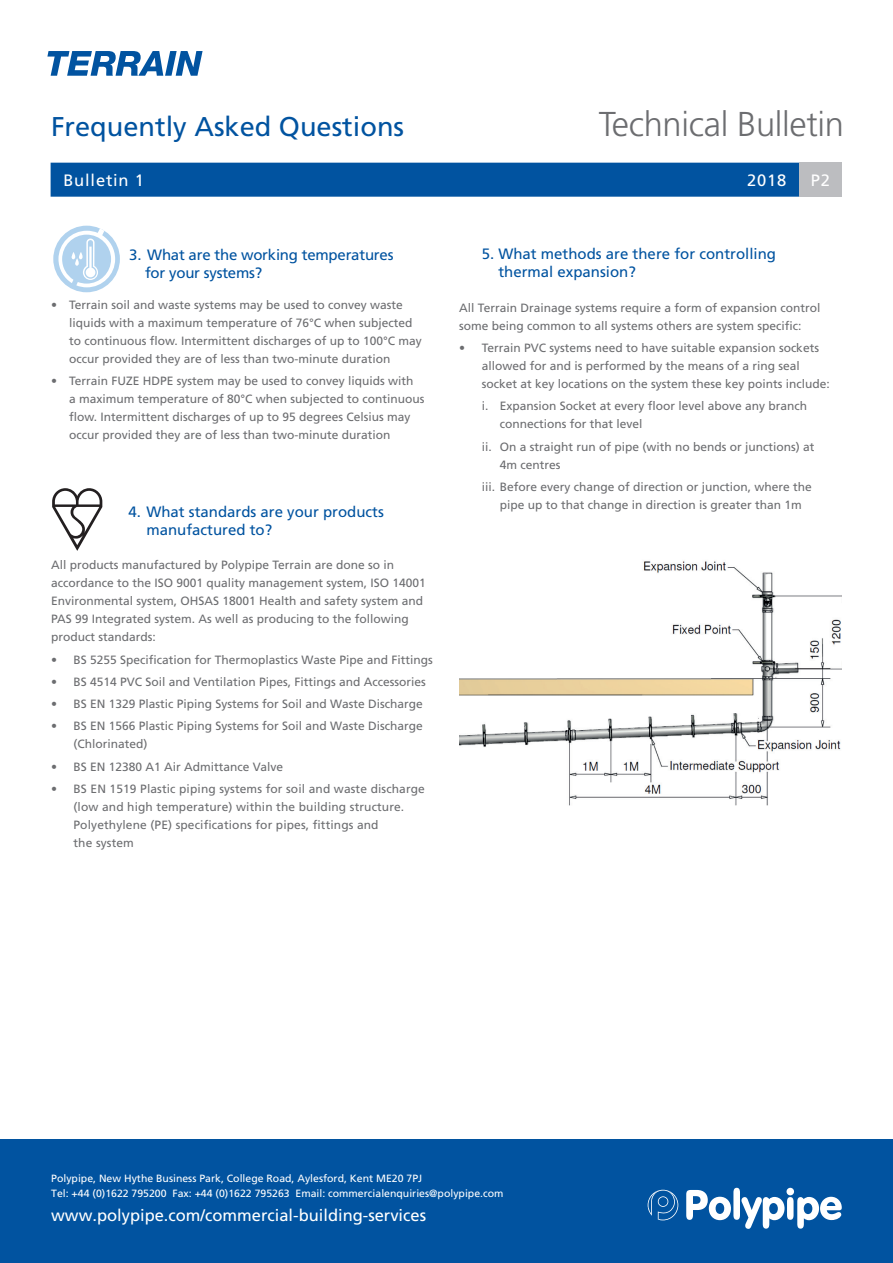
<style>
.page{position:relative;width:893px;height:1263px;background:#fff}
.page>*{position:absolute;margin:0;border:0;box-sizing:border-box;transform-origin:0 0}
.t1{font:300 34.5px "Frutiger LT Std";letter-spacing:-.01em;color:#6c6d70}
.t2{font:27.15px "Frutiger LT Std";color:#0153a0}
.t3{font:16.5px "Frutiger LT Std";color:#fff}
.t4{font:16.5px "Frutiger LT Std";letter-spacing:.05em;color:#fff}
.t5{font:15px/18px "Frutiger LT Std";color:#0153a0}
.t6{font:12px/18px "Frutiger LT Std";color:#6c6d70}
.t7{font:10.5px/15px "Frutiger LT Std";color:#fff}
.t8{font:9.9px "Humanist 777 BT Bold B";color:#231f20}
</style>
<div class="page">
<div style="left:51px;top:163px;width:748px;height:34px;background:#0153a0"></div>
<div style="left:799px;top:163px;width:42px;height:34px;background:#bcbdc0"></div>
<svg style="left:47px;top:51px;width:156px;height:25px"></svg>
<div style="left:0;top:1140px;width:893px;height:123px;background:#0153a0"></div>
<svg style="left:648px;top:1190px;width:30px;height:30px"></svg>
<svg style="left:686px;top:1188px;width:156px;height:41px"></svg>
<div style="left:53px;top:226px;width:67px;height:66px;background:#b0d2ee;border-radius:50%"></div>
<svg style="left:58px;top:228px;width:57px;height:59px"></svg>
<svg style="left:52px;top:488px;width:50px;height:63px"></svg>
<img style="left:459px;top:561px;width:383px;height:245px">
<h2 class="t2" style="left:51px;top:111px;width:355px">Frequently Asked Questions</h2>
<h1 class="t1" style="left:599px;top:105px;width:247px">Technical Bulletin</h1>
<h3 class="t4" style="left:63px;top:170px;width:82px">Bulletin 1</h3>
<h3 class="t3" style="left:747px;top:170px;width:41px">2018</h3>
<h3 class="t3" style="left:811px;top:170px;width:21px">P2</h3>
<p class="t5" style="left:145px;top:245px;width:250px;text-indent:-16px">3. What are the working temperatures for your systems?</p>
<p class="t6" style="left:69px;top:296px;width:354px;text-indent:-18px">• Terrain soil and waste systems may be used to convey waste liquids with a maximum temperature of 76°C when subjected to continuous flow. Intermittent discharges of up to 100°C may occur provided they are of less than two-minute duration</p>
<p class="t6" style="left:69px;top:372px;width:357px;text-indent:-18px">• Terrain FUZE HDPE system may be used to convey liquids with<br>a maximum temperature of 80°C when subjected to continuous flow. Intermittent discharges of up to 95 degrees Celsius may occur provided they are of less than two-minute duration</p>
<p class="t5" style="left:146px;top:503px;width:239px;text-indent:-18px">4. What standards are your products manufactured to?</p>
<p class="t8" style="left:54px;top:557px;width:47px">KM13476</p>
<p class="t6" style="left:51px;top:574px;width:376px">accordance to the ISO 9001 quality management system, ISO 14001<br>Environmental system, OHSAS 18001 Health and safety system and PAS 99 Integrated system. As well as producing to the following product standards:</p>
<p class="t6" style="left:51px;top:651px;width:383px">• BS 5255 Specification for Thermoplastics Waste Pipe and Fittings</p>
<p class="t6" style="left:51px;top:673px;width:376px">• BS 4514 PVC Soil and Ventilation Pipes, Fittings and Accessories</p>
<p class="t6" style="left:51px;top:695px;width:373px">• BS EN 1329 Plastic Piping Systems for Soil and Waste Discharge</p>
<p class="t6" style="left:74px;top:717px;width:351px;text-indent:-22px">• BS EN 1566 Plastic Piping Systems for Soil and Waste Discharge (Chlorinated)</p>
<p class="t6" style="left:51px;top:758px;width:233px">• BS EN 12380 A1 Air Admittance Valve</p>
<p class="t6" style="left:74px;top:780px;width:353px;text-indent:-22px">• BS EN 1519 Plastic piping systems for soil and waste discharge (low and high temperature) within the building structure.<br>Polyethylene (PE) specifications for pipes, fittings and<br>the system</p>
<p class="t6" style="left:51px;top:556px;width:345px">All products manufactured by Polypipe Terrain are done so in</p>
<p class="t5" style="left:498px;top:245px;width:279px;text-indent:-17px">5. What methods are there for controlling thermal expansion?</p>
<p class="t6" style="left:459px;top:299px;width:363px">All Terrain Drainage systems require a form of expansion control some being common to all systems others are system specific:</p>
<p class="t6" style="left:482px;top:339px;width:350px;text-indent:-22px">• Terrain PVC systems need to have suitable expansion sockets allowed for and is performed by the means of a ring seal socket at key locations on the system these key points include:</p>
<p class="t6" style="left:500px;top:397px;width:309px;text-indent:-18px">i. Expansion Socket at every floor level above any branch connections for that level</p>
<p class="t6" style="left:500px;top:437px;width:316px;text-indent:-18px">ii. On a straight run of pipe (with no bends or junctions) at<br>4m centres</p>
<p class="t6" style="left:500px;top:478px;width:314px;text-indent:-18px">iii. Before every change of direction or junction, where the pipe up to that change in direction is greater than 1m</p>
<p class="t7" style="left:51px;top:1170px;width:454px">Polypipe, New Hythe Business Park, College Road, Aylesford, Kent ME20 7PJ<br>Tel: +44 (0)1622 795200 Fax: +44 (0)1622 795263 Email: commercialenquiries@polypipe.com</p>
<h3 class="t3" style="left:51px;top:1205px;width:376px">www.polypipe.com/commercial-building-services</h3>
</div>
